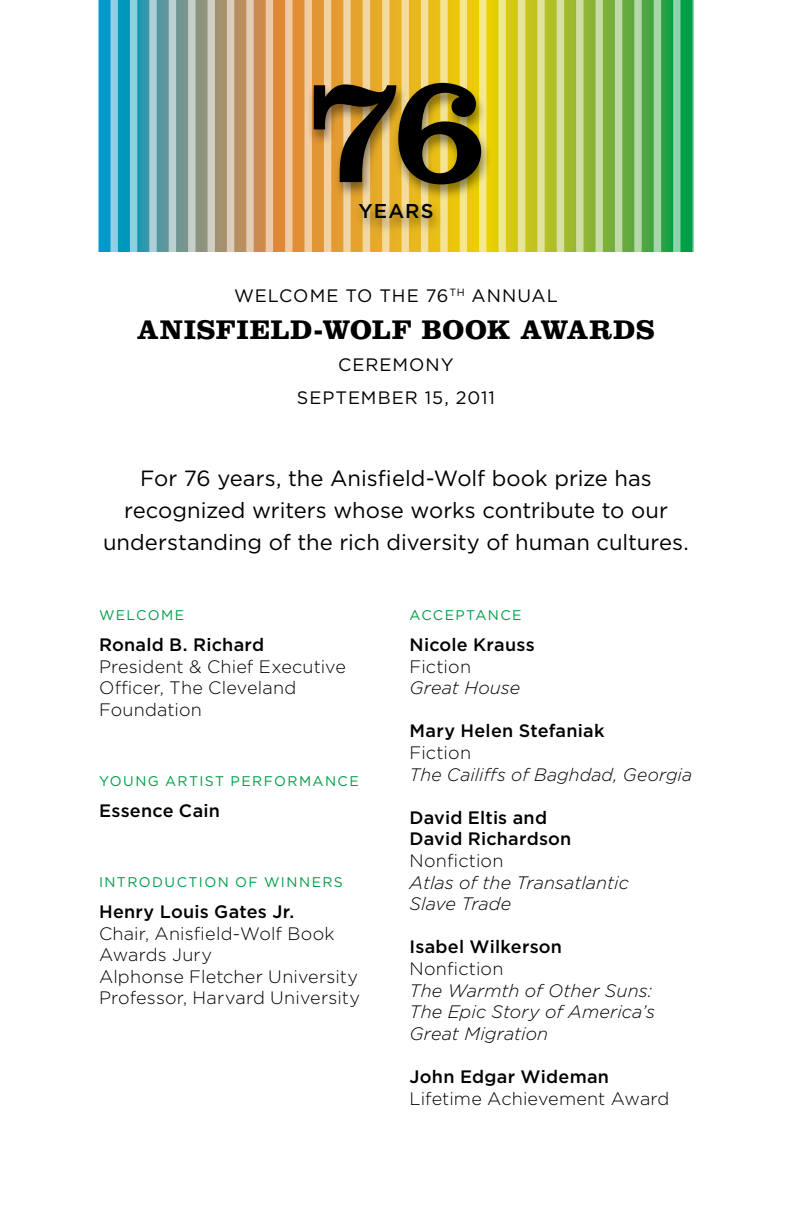
<style>
.page{position:relative;width:792px;height:1224px;background:#fff}
.page>*{position:absolute;margin:0;border:0;box-sizing:border-box;transform-origin:0 0}
.t1{font:160px "Clarendon";color:#000}
.t2{font:700 28px "Clarendon";letter-spacing:.025em;color:#000}
.t3{font:22px/32px "Gotham";letter-spacing:-.005em;color:#000;text-align:center}
.t4{font:500 20px "Gotham";color:#000}
.t5{font:300 18px/21.6px "Gotham";letter-spacing:.01em;color:#000}
.t6{font:500 18px/21.6px "Gotham";letter-spacing:.01em;color:#000}
.t7{font:italic 300 18px/21.6px "Gotham";letter-spacing:.005em;color:#000}
.t8{font:18px/32.6px "Gotham";letter-spacing:.055em;color:#000;text-align:center}
.t9{font:14px "Gotham";letter-spacing:.1em;color:#009d48}
</style>
<div class="page">
<svg style="left:111px;top:0;width:570px;height:252px;background:#cbd4ac"></svg>
<div style="left:99px;top:0;width:12px;height:252px;background:#0099ca"></div>
<div style="left:176px;top:0;width:12px;height:252px;background:#75968f"></div>
<div style="left:118px;top:0;width:12px;height:252px;background:#0097bd"></div>
<div style="left:196px;top:0;width:12px;height:252px;background:#8e947f"></div>
<svg style="left:137px;top:0;width:12px;height:252px;background:#2d98af"></svg>
<div style="left:215px;top:0;width:12px;height:252px;background:#a49270"></div>
<div style="left:254px;top:0;width:12px;height:252px;background:#cb8b4d"></div>
<div style="left:293px;top:0;width:12px;height:252px;background:#e18e36"></div>
<div style="left:370px;top:0;width:12px;height:252px;background:#e5a929"></div>
<div style="left:351px;top:0;width:12px;height:252px;background:#e4a22e"></div>
<div style="left:467px;top:0;width:12px;height:252px;background:#ebcc00"></div>
<div style="left:487px;top:0;width:12px;height:252px;background:#e4ce00"></div>
<div style="left:525px;top:0;width:12px;height:252px;background:#c3c421"></div>
<div style="left:584px;top:0;width:12px;height:252px;background:#8db436"></div>
<svg style="left:661px;top:0;width:12px;height:252px;background:#1da245"></svg>
<div style="left:603px;top:0;width:12px;height:252px;background:#79ae3a"></div>
<div style="left:681px;top:0;width:12px;height:252px;background:#009e47"></div>
<div style="left:157px;top:0;width:12px;height:252px;background:#5a979f"></div>
<div style="left:234px;top:0;width:12px;height:252px;background:#b88f60"></div>
<div style="left:273px;top:0;width:12px;height:252px;background:#e08738"></div>
<div style="left:312px;top:0;width:12px;height:252px;background:#e29433"></div>
<div style="left:331px;top:0;width:12px;height:252px;background:#e39b30"></div>
<div style="left:409px;top:0;width:12px;height:252px;background:#e8b81f"></div>
<div style="left:448px;top:0;width:12px;height:252px;background:#eac60d"></div>
<div style="left:622px;top:0;width:12px;height:252px;background:#64aa3e"></div>
<div style="left:564px;top:0;width:12px;height:252px;background:#a0b930"></div>
<div style="left:642px;top:0;width:12px;height:252px;background:#4aa641"></div>
<div style="left:428px;top:0;width:12px;height:252px;background:#e9be17"></div>
<div style="left:545px;top:0;width:12px;height:252px;background:#b2be29"></div>
<div style="left:390px;top:0;width:12px;height:252px;background:#e6b125"></div>
<div style="left:506px;top:0;width:12px;height:252px;background:#d4c915"></div>
<div style="left:307px;top:81px;width:186px;height:154px;background:#000;opacity:.45"></div>
<h1 class="t1" style="left:304px;top:35px;width:185px">76</h1>
<p class="t4" style="left:358px;top:198px;width:74px">Years</p>
<p class="t8" style="left:234px;top:279px;width:56px">Welcom</p>
<p class="t8" style="left:327px;top:279px;width:233px">e to The 76<sup>th</sup> Annual</p>
<h2 class="t2" style="left:137px;top:313px;width:418px">ANISFIELD-WOLF BOOK AWA</h2>
<h2 class="t2" style="left:589px;top:313px;width:67px">RDS</h2>
<p class="t8" style="left:297px;top:348px;width:200px">Ceremony<br>Septem ber 15, 2011</p>
<p class="t3" style="left:103px;top:461px;width:587px">For 76 years, the Anisfield-Wolf book prize has recognized writers whose works contribute to our understanding of the rich diversity of human cultures.</p>
<p class="t9" style="left:99px;top:606px;width:84px">WEL COME</p>
<p class="t6" style="left:99px;top:634px;width:167px">Ronald B. Richard</p>
<p class="t5" style="left:99px;top:655px;width:249px">President &amp; Chief Executive<br>Officer, The Cleveland<br>Foundation</p>
<p class="t9" style="left:99px;top:772px;width:30px">YOUN</p>
<p class="t9" style="left:148px;top:772px;width:210px">G ARTIST PERFORMANCE</p>
<p class="t6" style="left:99px;top:799px;width:123px">Essence Cain</p>
<p class="t9" style="left:99px;top:874px;width:192px">INTRODUCTION OF WINNE</p>
<p class="t9" style="left:322px;top:874px;width:22px">RS</p>
<p class="t6" style="left:99px;top:901px;width:197px">H enry Louis Gates Jr.</p>
<p class="t5" style="left:99px;top:922px;width:263px">Chair, Anisfield-Wolf Book<br>Awards Jury<br>Alphonse Fletcher University<br>Professor, Harvard University</p>
<p class="t9" style="left:410px;top:606px;width:111px">ACCEPTAN CE</p>
<p class="t6" style="left:410px;top:634px;width:127px">N icole Krauss</p>
<p class="t5" style="left:410px;top:655px;width:63px">Fiction</p>
<p class="t7" style="left:410px;top:677px;width:112px">Great House</p>
<p class="t6" style="left:410px;top:720px;width:197px">Mary Helen Stefaniak</p>
<p class="t5" style="left:410px;top:741px;width:63px">Fiction</p>
<p class="t7" style="left:410px;top:763px;width:284px">The Cailiffs of Baghdad, Georgia</p>
<p class="t6" style="left:410px;top:806px;width:163px">David Eltis and<br>David Richardson</p>
<p class="t5" style="left:410px;top:849px;width:95px">Nonfiction</p>
<p class="t7" style="left:410px;top:871px;width:221px">Atlas of the Transatlantic<br>Slave Trade</p>
<p class="t6" style="left:410px;top:936px;width:154px">Isabel Wilkerson</p>
<p class="t5" style="left:410px;top:957px;width:95px">Nonfiction</p>
<p class="t7" style="left:410px;top:979px;width:247px">The Warmth of Other Suns:<br>The Epic Story of America’s<br>Great Migration</p>
<p class="t6" style="left:410px;top:1066px;width:201px">John Edgar Wideman</p>
<p class="t5" style="left:410px;top:1087px;width:262px">Lifetime Achievement Award</p>
</div>
